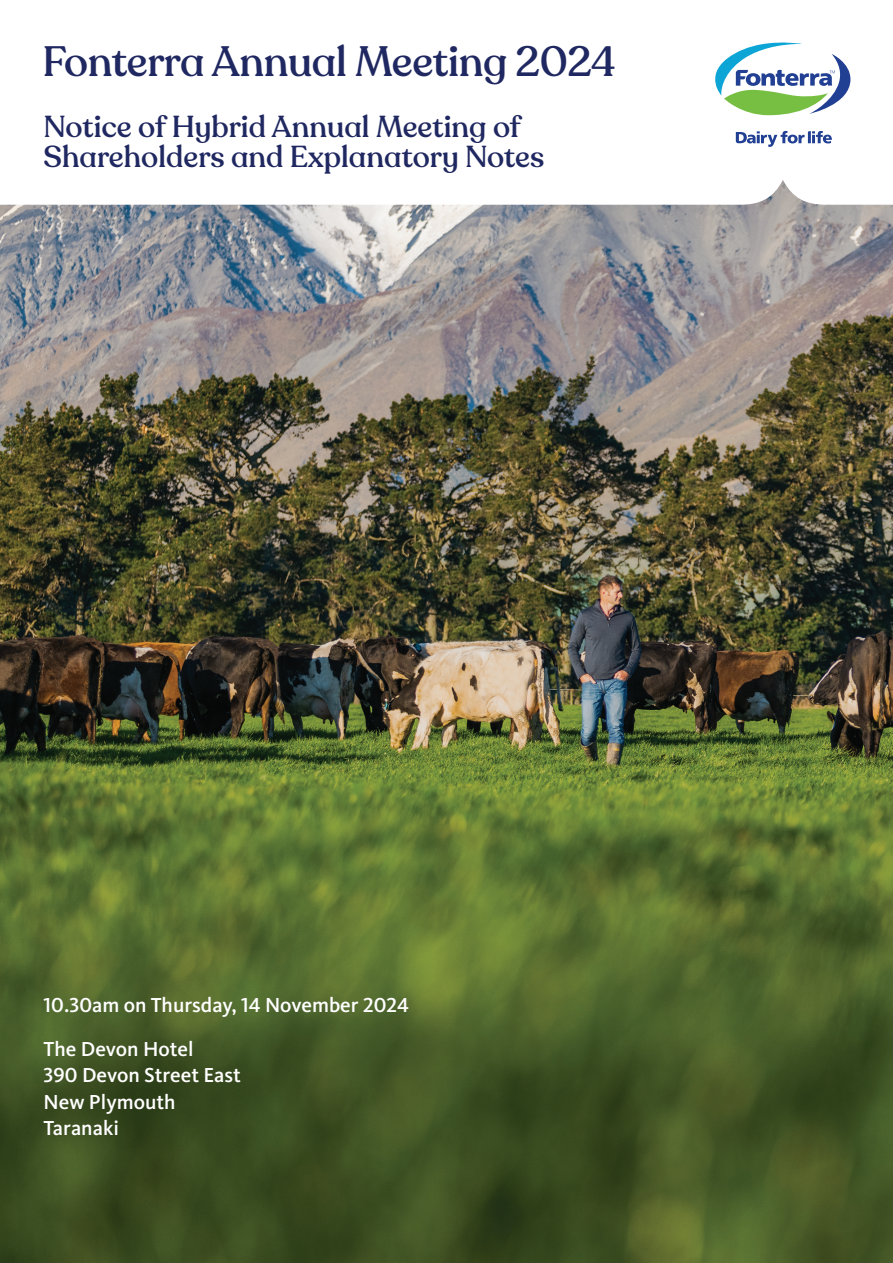
<style>
.page{position:relative;width:893px;height:1263px;background:#fff}
.page>*{position:absolute;margin:0;border:0;box-sizing:border-box;transform-origin:0 0}
.Cover_title{font:500 42px "Recoleta Alt";letter-spacing:-.01em;color:#202861}
.Cover_sub{font:500 30px/30px "Recoleta Alt";color:#202861}
.t1{font:500 21px "Kievit OT";color:#fff}
</style>
<div class="page">
<img style="left:0;top:180px;width:893px;height:1083px">
<svg style="left:715px;top:42px;width:135px;height:73px"></svg>
<svg style="left:736px;top:131px;width:96px;height:16px"></svg>
<p class="Cover_title" style="left:43px;top:36px;width:575px">Fonterra Annual Meeting 2024</p>
<p class="Cover_sub" style="left:44px;top:112px;width:502px">Notice of Hybrid Annual Meeting of<br>Shareholders and Explanatory Notes</p>
<p class="t1" style="left:44px;top:993px;width:367px">10.30am on Thursday, 14 November 2024</p>
<p class="t1" style="left:44px;top:1036px;width:152px">The Devon Hotel</p>
<p class="t1" style="left:44px;top:1063px;width:199px">390 Devon Street East</p>
<p class="t1" style="left:44px;top:1089px;width:134px">New Plymouth</p>
<p class="t1" style="left:44px;top:1116px;width:77px">Taranaki</p>
</div>
